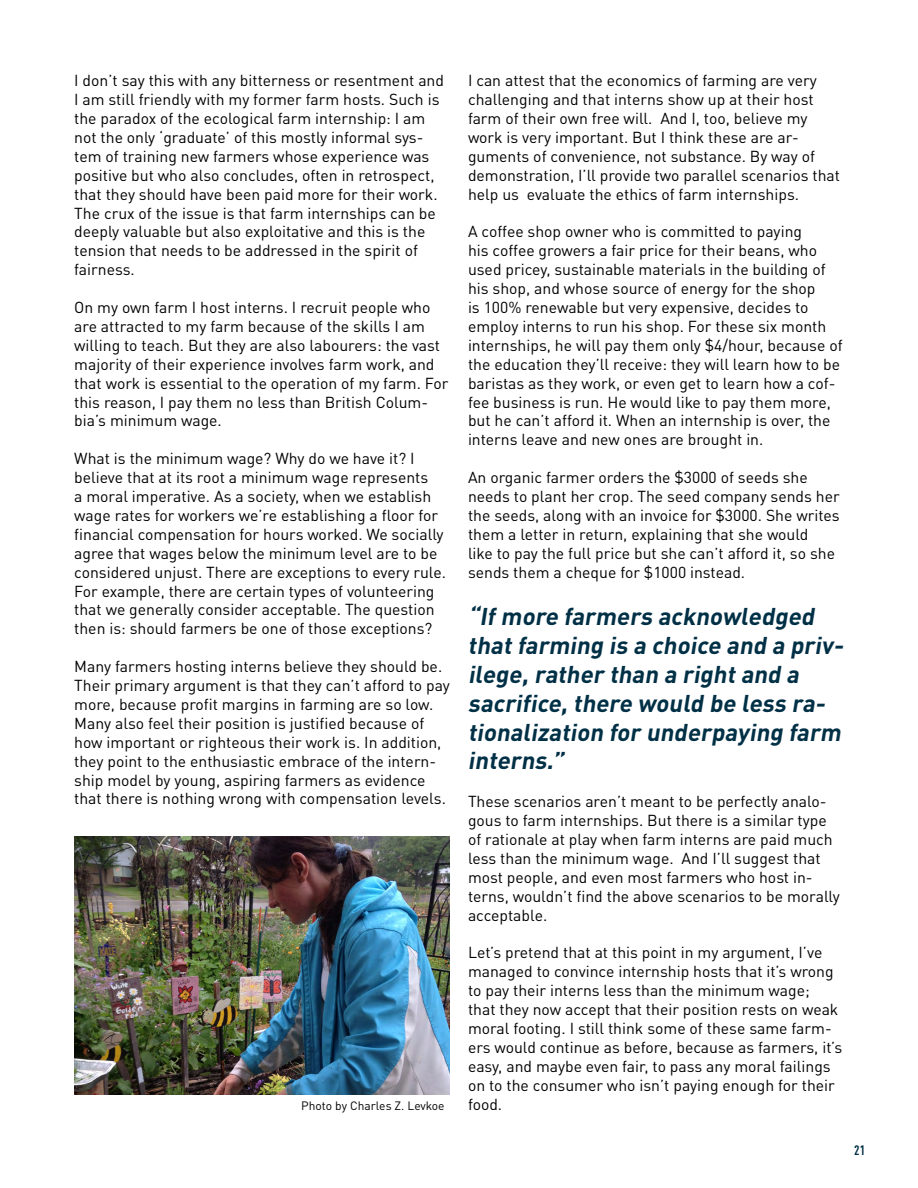
<style>
.page{position:relative;width:918px;height:1188px;background:#fff}
.page>*{position:absolute;margin:0;border:0;box-sizing:border-box;transform-origin:0 0}
.t1{font:italic 700 24px/28.8px "DINOT";color:#003046}
.t2{font:15.75px/18.9px "DINOT";color:#000}
.t3{font:700 condensed 13.5px "DINOT";color:#003046}
.t4{font:12px "DINOT";color:#000}
</style>
<div class="page">
<img style="left:74px;top:836px;width:376px;height:258px">
<p class="t2" style="left:74px;top:71px;width:371px">I don’t say this with any bitterness or resentment and I am still friendly with my former farm hosts. Such is the paradox of the ecological farm internship: I am not the only ‘graduate’ of this mostly informal sys&shy;tem of training new farmers whose experience was positive but who also concludes, often in retrospect, that they should have been paid more for their work.<br>The crux of the issue is that farm internships can be deeply valuable but also exploitative and this is the tension that needs to be addressed in the spirit of fairness.</p>
<p class="t2" style="left:74px;top:298px;width:376px">On my own farm I host interns. I recruit people who are attracted to my farm because of the skills I am willing to teach. But they are also labourers: the vast majority of their experience involves farm work, and that work is essential to the operation of my farm. For this reason, I pay them no less than British Colum&shy;bia’s minimum wage.</p>
<p class="t2" style="left:74px;top:449px;width:373px">What is the minimum wage? Why do we have it? I believe that at its root a minimum wage represents<br>a moral imperative. As a society, when we establish wage rates for workers we’re establishing a floor for financial compensation for hours worked. We socially agree that wages below the minimum level are to be considered unjust. There are exceptions to every rule.<br>For example, there are certain types of volunteering that we generally consider acceptable. The question then is: should farmers be one of those exceptions?</p>
<p class="t2" style="left:74px;top:657px;width:377px">Many farmers hosting interns believe they should be.<br>Their primary argument is that they can’t afford to pay more, because profit margins in farming are so low.<br>Many also feel their position is justified because of how important or righteous their work is. In addition, they point to the enthusiastic embrace of the intern&shy;ship model by young, aspiring farmers as evidence that there is nothing wrong with compensation levels.</p>
<p class="t2" style="left:468px;top:71px;width:374px">I can attest that the economics of farming are very challenging and that interns show up at their host farm of their own free will. And I, too, believe my work is very important. But I think these are ar&shy;guments of convenience, not substance. By way of demonstration, I’ll provide two parallel scenarios that help us evaluate the ethics of farm internships.</p>
<p class="t2" style="left:468px;top:222px;width:376px">A coffee shop owner who is committed to paying<br>his coffee growers a fair price for their beans, who used pricey, sustainable materials in the building of his shop, and whose source of energy for the shop<br>is 100% renewable but very expensive, decides to employ interns to run his shop. For these six month internships, he will pay them only $4/hour, because of the education they’ll receive: they will learn how to be baristas as they work, or even get to learn how a cof&shy;fee business is run. He would like to pay them more, but he can’t afford it. When an internship is over, the interns leave and new ones are brought in.</p>
<p class="t2" style="left:468px;top:468px;width:373px">An organic farmer orders the $3000 of seeds she needs to plant her crop. The seed company sends her the seeds, along with an invoice for $3000. She writes them a letter in return, explaining that she would<br>like to pay the full price but she can’t afford it, so she sends them a cheque for $1000 instead.</p>
<h1 class="t1" style="left:468px;top:602px;width:381px">“Ifmore farmers acknowledged thatfarming is a choice and a priv&shy;ilege,rather than a rightand a sacrifice,there would be less ra&shy;tionalization for underpaying farm interns.”</h1>
<p class="t2" style="left:468px;top:792px;width:373px">These scenarios aren’t meant to be perfectly analo&shy;gous to farm internships. But there is a similar type of rationale at play when farm interns are paid much less than the minimum wage. And I’ll suggest that most people, and even most farmers who host in&shy;terns, wouldn’t find the above scenarios to be morally acceptable.</p>
<p class="t2" style="left:468px;top:943px;width:376px">Let’s pretend that at this point in my argument, I’ve managed to convince internship hosts that it’s wrong to pay their interns less than the minimum wage;<br>that they now accept that their position rests on weak moral footing. I still think some of these same farm&shy;ers would continue as before, because as farmers, it’s easy, and maybe even fair, to pass any moral failings on to the consumer who isn’t paying enough for their</p>
<p class="t4" style="left:301px;top:1098px;width:145px">Photo by Charles Z. Levkoe</p>
<p class="t2" style="left:468px;top:1094px;width:36px">food.</p>
<p class="t3" style="left:854px;top:1142px;width:12px">21</p>
</div>
